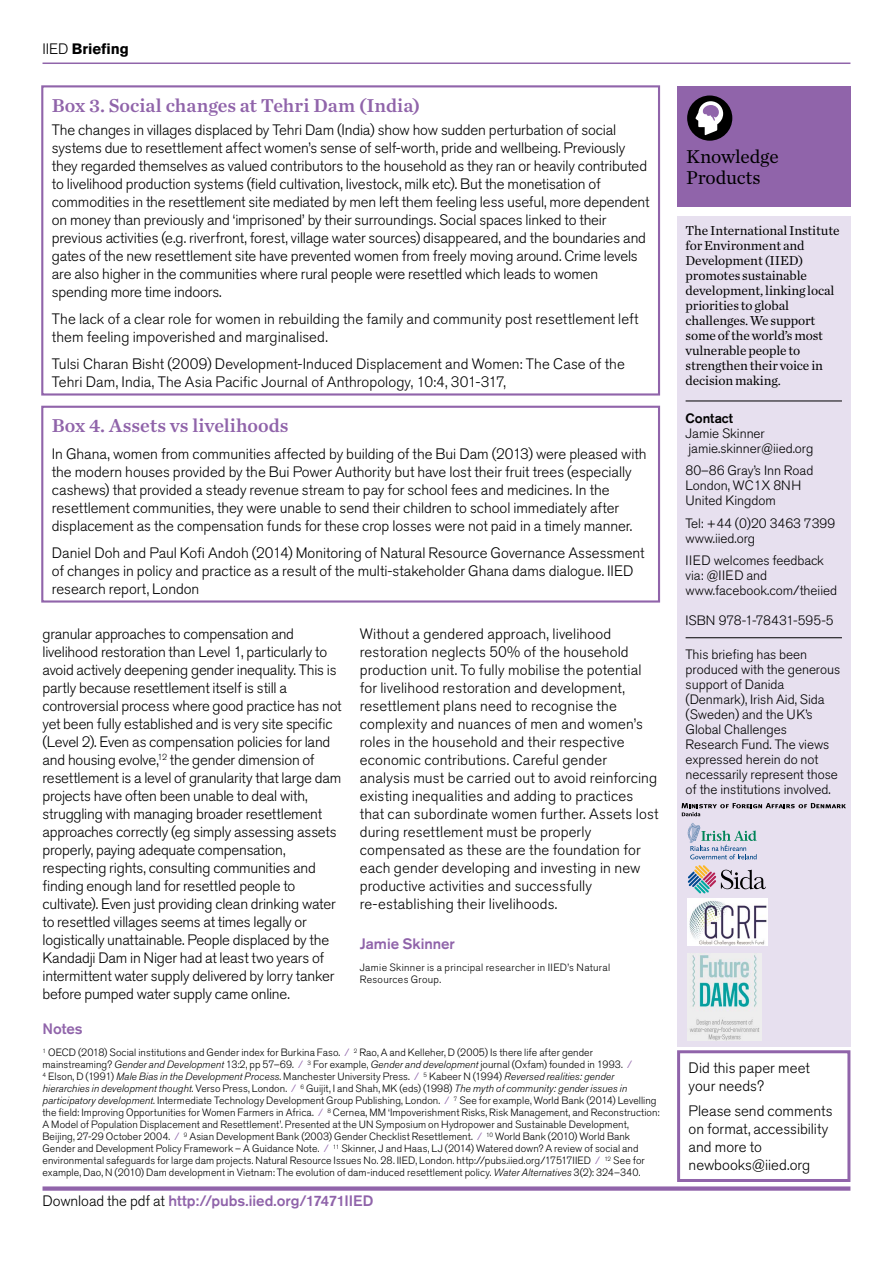
<style>
.page{position:relative;width:893px;height:1263px;background:#fff}
.page>*{position:absolute;margin:0;border:0;box-sizing:border-box;transform-origin:0 0}
.IIED_briefing_Subhea{font:19.5px "Chronicle Text G1 Semi";color:#9064aa}
.t1{font:19.5px/20.7px "Chronicle Text G1";letter-spacing:-.01em;color:#000}
.IIED_briefing_Body_c{font:300 15px/18px "Akzidenz Grotesk BE";letter-spacing:-.005em;color:#000}
.IIED_briefing_Policy{font:300 15px/18px "Akzidenz Grotesk BE";color:#000}
.IIED_briefing_Body_c-2{font:500 15px "Akzidenz Grotesk BE";letter-spacing:-.005em;color:#9064aa}
.IIED_briefing_Body_c-3{font:700 15px "Akzidenz Grotesk BE";letter-spacing:-.005em;color:#000}
.IIED_briefing_Author{font:500 15px "Akzidenz Grotesk BE";letter-spacing:-.005em;color:#9064aa}
.IIED_briefing_Notes{font:500 15px "Akzidenz Grotesk BE";color:#9064aa}
.IIED_briefing_Contac{font:300 13.5px/15px "Akzidenz Grotesk BE";letter-spacing:-.005em;color:#000}
.IIED_briefing_About{font:13.5px/15px "Chronicle Text G1";letter-spacing:-.01em;color:#000}
.IIED_DP_Cover_body_c{font:300 13.5px "Akzidenz Grotesk BE";letter-spacing:-.005em;color:#000}
.IIED_briefing_Notes-2{font:300 10.5px/12px "Akzidenz Grotesk BE";letter-spacing:.005em;color:#000}
.IIED_briefing_Author-2{font:300 10.5px/12px "Akzidenz Grotesk BE";letter-spacing:.025em;color:#000}
.s1{font-weight:300}
.s2{color:#9064aa}
.s3{font-style:italic}
.s4{font-weight:300;color:#000}
.s5{font-weight:500}
</style>
<div class="page">
<div style="left:677px;top:86px;width:173px;height:121px;background:#9064aa"></div>
<div style="left:687px;top:95px;width:45px;height:46px;background:#000;border-radius:50%"></div>
<svg style="left:695px;top:101px;width:28px;height:34px"></svg>
<div style="left:677px;top:216px;width:173px;height:830px;background:#e7e0ef"></div>
<hr style="left:686px;top:401px;width:156px;height:1px;background:#000">
<hr style="left:686px;top:637px;width:156px;height:1px;background:#000">
<hr style="left:43px;top:63px;width:807px;height:1px;background:#9064aa">
<div style="left:43px;top:1186px;width:807px;height:5px;background:#9064aa"></div>
<svg style="left:682px;top:803px;width:164px;height:13px"></svg>
<svg style="left:688px;top:823px;width:69px;height:36px"></svg>
<svg style="left:688px;top:865px;width:78px;height:28px"></svg>
<div style="left:41px;top:85px;width:619px;height:311px;border:2px solid #9064aa"></div>
<div style="left:41px;top:406px;width:619px;height:197px;border:2px solid #9064aa"></div>
<div style="left:677px;top:1050px;width:173px;height:132px;border:3px solid #9064aa"></div>
<img style="left:688px;top:898px;width:80px;height:48px">
<img style="left:688px;top:954px;width:74px;height:87px">
<p class="IIED_briefing_Body_c-3" style="left:43px;top:40px;width:88px"><span class="s1">IIED</span> Briefing</p>
<p class="IIED_briefing_Subhea" style="left:52px;top:90px;width:370px">Box 3. Social changes at Tehri Dam (India)</p>
<p class="IIED_briefing_Body_c" style="left:52px;top:121px;width:599px">The changes in villages displaced by Tehri Dam (India) show how sudden perturbation of social systems due to resettlement affect women’s sense of self-worth, pride and wellbeing. Previously they regarded themselves as valued contributors to the household as they ran or heavily contributed to livelihood production systems (field cultivation, livestock, milk etc). But the monetisation of commodities in the resettlement site mediated by men left them feeling less useful, more dependent on money than previously and ‘imprisoned’ by their surroundings. Social spaces linked to their previous activities (e.g. riverfront, forest, village water sources) disappeared, and the boundaries and gates of the new resettlement site have prevented women from freely moving around. Crime levels are also higher in the communities where rural people were resettled which leads to women spending more time indoors.</p>
<p class="IIED_briefing_Body_c" style="left:52px;top:310px;width:588px">The lack of a clear role for women in rebuilding the family and community post resettlement left them feeling impoverished and marginalised.</p>
<p class="IIED_briefing_Body_c" style="left:52px;top:355px;width:574px">Tulsi Charan Bisht (2009) Development-Induced Displacement and Women: The Case of the<br>Tehri Dam, India, The Asia Pacific Journal of Anthropology, 10:4, 301-317,</p>
<p class="IIED_briefing_Subhea" style="left:52px;top:410px;width:238px">Box 4. Assets vs livelihoods</p>
<p class="IIED_briefing_Body_c" style="left:52px;top:445px;width:596px">In Ghana, women from communities affected by building of the Bui Dam (2013) were pleased with the modern houses provided by the Bui Power Authority but have lost their fruit trees (especially cashews) that provided a steady revenue stream to pay for school fees and medicines. In the resettlement communities, they were unable to send their children to school immediately after displacement as the compensation funds for these crop losses were not paid in a timely manner.</p>
<p class="IIED_briefing_Body_c" style="left:52px;top:544px;width:594px">Daniel Doh and Paul Kofi Andoh (2014) Monitoring of Natural Resource Governance Assessment of changes in policy and practice as a result of the multi-stakeholder Ghana dams dialogue. IIED research report, London</p>
<p class="IIED_briefing_Body_c" style="left:43px;top:625px;width:301px">granular approaches to compensation and livelihood restoration than Level 1, particularly to avoid actively deepening gender inequality. This is partly because resettlement itself is still a controversial process where good practice has not yet been fully established and is very site specific (Level 2). Even as compensation policies for land and housing evolve,<sup>12</sup> the gender dimension of resettlement is a level of granularity that large dam projects have often been unable to deal with, struggling with managing broader resettlement approaches correctly (eg simply assessing assets properly, paying adequate compensation, respecting rights, consulting communities and finding enough land for resettled people to cultivate). Even just providing clean drinking water to resettled villages seems at times legally or logistically unattainable. People displaced by the Kandadji Dam in Niger had at least two years of intermittent water supply delivered by lorry tanker before pumped water supply came online.</p>
<p class="IIED_briefing_Body_c" style="left:360px;top:625px;width:300px">Without a gendered approach, livelihood restoration neglects 50% of the household production unit. To fully mobilise the potential for livelihood restoration and development, resettlement plans need to recognise the complexity and nuances of men and women’s roles in the household and their respective economic contributions. Careful gender analysis must be carried out to avoid reinforcing existing inequalities and adding to practices that can subordinate women further. Assets lost during resettlement must be properly compensated as these are the foundation for each gender developing and investing in new productive activities and successfully re-establishing their livelihoods.</p>
<p class="IIED_briefing_Author" style="left:360px;top:934px;width:97px">Jamie Skinner</p>
<p class="IIED_briefing_Author-2" style="left:360px;top:961px;width:252px">Jamie Skinner is a principal researcher in IIED’s Natural<br>Resources Group.</p>
<p class="IIED_briefing_Notes" style="left:43px;top:1020px;width:42px">Notes</p>
<p class="IIED_briefing_Notes-2" style="left:43px;top:1047px;width:619px"><sup>1</sup> OECD (2018) Social institutions and Gender index for Burkina Faso. <span class="s2">/</span> <sup>2</sup> Rao, A and Kelleher, D (2005) Is there life after gender mainstreaming? <span class="s3">Gender and Development</span> 13:2, pp 57–69. <span class="s2">/</span> <sup>3</sup> For example, <span class="s3">Gender and development</span> journal (Oxfam) founded in 1993. <span class="s2">/<br></span><sup>4</sup> Elson, D (1991) <span class="s3">Male Bias in the Development Process</span>. Manchester University Press. <span class="s2">/</span> <sup>5</sup> Kabeer N (1994) <span class="s3">Reversed realities: gender hierarchies in development thought</span>. Verso Press, London. <span class="s2">/</span> <sup>6</sup> Guijit, I and Shah, MK (eds) (1998) <span class="s3">The myth of community: gender issues in participatory development</span>. Intermediate Technology Development Group Publishing, London. <span class="s2">/</span> <sup>7</sup> See for example, World Bank (2014) Levelling the field: Improving Opportunities for Women Farmers in Africa. <span class="s2">/</span> <sup>8</sup> Cernea, MM ‘Impoverishment Risks, Risk Management, and Reconstruction:<br>A Model of Population Displacement and Resettlement’. Presented at the UN Symposium on Hydropower and Sustainable Development, Beijing, 27-29 October 2004. <span class="s2">/</span> <sup>9</sup> Asian Development Bank (2003) Gender Checklist Resettlement. <span class="s2">/</span> <sup>10</sup> World Bank (2010) World Bank Gender and Development Policy Framework – A Guidance Note. <span class="s2">/</span> <sup>11</sup> Skinner, J and Haas, LJ (2014) Watered down? A review of social and environmental safeguards for large dam projects. Natural Resource Issues No. 28. IIED, London. http://pubs.iied.org/17517IIED <span class="s2">/</span> <sup>12</sup> See for example, Dao, N (2010) Dam development in Vietnam: The evolution of dam-induced resettlement policy. <span class="s3">Water Alternatives</span> 3(2): 324–340.</p>
<p class="IIED_briefing_Body_c-2" style="left:43px;top:1192px;width:332px"><span class="s4">Download the pdf at</span> http://pubs.iied.org/17471IIED</p>
<p class="t1" style="left:686px;top:145px;width:94px">Knowledge<br>Products</p>
<p class="IIED_briefing_About" style="left:686px;top:223px;width:155px">The International Institute for Environment and<br>Development (IIED) promotes sustainable development, linking local priorities to global challenges. We support some of the world’s most vulnerable people to strengthen their voice in decision making.</p>
<p class="IIED_briefing_Contac" style="left:686px;top:411px;width:129px"><span class="s5">Contact<br></span>Jamie Skinner jamie.skinner@iied.org</p>
<p class="IIED_briefing_Contac" style="left:686px;top:463px;width:129px">80–86 Gray’s Inn Road<br>London, WC1X 8NH<br>United Kingdom</p>
<p class="IIED_briefing_Contac" style="left:686px;top:516px;width:151px">Tel: +44 (0)20 3463 7399 www.iied.org</p>
<p class="IIED_briefing_Contac" style="left:686px;top:553px;width:153px">IIED welcomes feedback via: @IIED and www.facebook.com/theiied</p>
<p class="IIED_DP_Cover_body_c" style="left:686px;top:613px;width:150px">ISBN 978-1-78431-595-5</p>
<p class="IIED_briefing_Contac" style="left:686px;top:647px;width:156px">This briefing has been produced with the generous support of Danida (Denmark), Irish Aid, Sida (Sweden) and the UK’s<br>Global Challenges<br>Research Fund. The views expressed herein do not necessarily represent those of the institutions involved.</p>
<p class="IIED_briefing_Policy" style="left:689px;top:1059px;width:123px">Did this paper meet your needs?</p>
<p class="IIED_briefing_Policy" style="left:689px;top:1102px;width:145px">Please send comments on format, accessibility and more to newbooks@iied.org</p>
</div>
